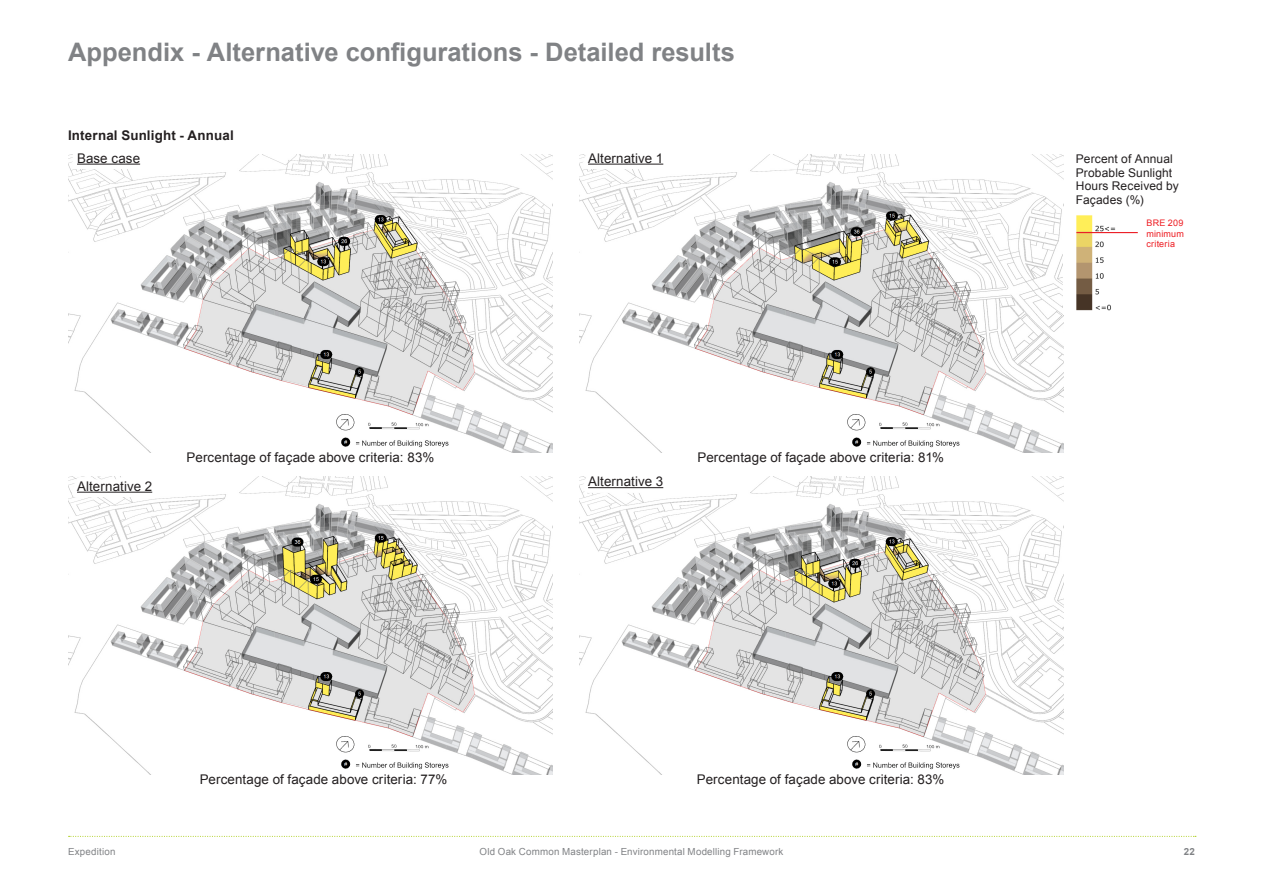
<style>
.page{position:relative;width:1263px;height:893px;background:#fff}
.page>*{position:absolute;margin:0;border:0;box-sizing:border-box;transform-origin:0 0}
.Headings__Bold_Grey{font:700 25.5px "Arial";color:#808285}
.Table_Text__Centered{font:13.35px "Arial";letter-spacing:.005em;color:#231f20}
.Sub-headings__Bold_B{font:700 13.35px "Arial";letter-spacing:.01em;color:#231f20}
.Table_Text__Centered-2{font:12px/13.5px "Arial";letter-spacing:.01em;color:#231f20}
.t1{font:9.75px "Arial";letter-spacing:.02em;color:#808285}
.t2{font:700 9.75px "Arial";color:#808285}
.Table_Text__Centered-3{font:9px/10.5px "Arial";letter-spacing:.02em;color:#ee1d23;text-align:justify}
</style>
<div class="page">
<svg style="left:69px;top:836px;width:1127px;height:1px"></svg>
<img style="left:68px;top:154px;width:485px;height:298px">
<div style="left:72px;top:149px;width:73px;height:20px;background:#fff"></div>
<hr style="left:77px;top:164px;width:63px;height:1px;background:#231f20">
<img style="left:68px;top:476px;width:485px;height:298px">
<div style="left:72px;top:477px;width:85px;height:20px;background:#fff"></div>
<hr style="left:77px;top:492px;width:75px;height:1px;background:#231f20">
<img style="left:579px;top:154px;width:485px;height:298px">
<div style="left:583px;top:149px;width:85px;height:20px;background:#fff"></div>
<hr style="left:588px;top:164px;width:75px;height:1px;background:#231f20">
<img style="left:579px;top:476px;width:485px;height:298px">
<div style="left:583px;top:472px;width:85px;height:21px;background:#fff"></div>
<hr style="left:588px;top:487px;width:75px;height:1px;background:#231f20">
<img style="left:1076px;top:215px;width:62px;height:96px">
<hr style="left:1076px;top:232px;width:62px;height:1px;background:#ec1d25">
<p class="Headings__Bold_Grey" style="left:68px;top:35px;width:668px">Appendix - Alternative configurations - Detailed results</p>
<p class="Sub-headings__Bold_B" style="left:68px;top:127px;width:167px">Internal Sunlight - Annual</p>
<p class="Table_Text__Centered" style="left:77px;top:149px;width:65px">Base case</p>
<p class="Table_Text__Centered" style="left:588px;top:149px;width:77px">Alternative 1</p>
<p class="Table_Text__Centered" style="left:187px;top:448px;width:249px">Percentage of façade above criteria: 83%</p>
<p class="Table_Text__Centered" style="left:698px;top:449px;width:248px">Percentage of façade above criteria: 81%</p>
<p class="Table_Text__Centered" style="left:77px;top:477px;width:77px">Alternative 2</p>
<p class="Table_Text__Centered" style="left:588px;top:473px;width:77px">Alternative 3</p>
<p class="Table_Text__Centered" style="left:200px;top:770px;width:249px">Percentage of façade above criteria: 77%</p>
<p class="Table_Text__Centered" style="left:697px;top:770px;width:249px">Percentage of façade above criteria: 83%</p>
<p class="Table_Text__Centered-2" style="left:1076px;top:152px;width:104px">Percent of Annual<br>Probable Sunlight<br>Hours Received by<br>Façades (%)</p>
<p class="Table_Text__Centered-3" style="left:1146px;top:218px;width:39px">BRE 209 minimum criteria</p>
<p class="t1" style="left:68px;top:845px;width:49px">Expedition</p>
<p class="t1" style="left:479px;top:845px;width:305px">Old Oak Common Masterplan - Environmental Modelling Framework</p>
<p class="t2" style="left:1184px;top:845px;width:13px">22</p>
</div>
